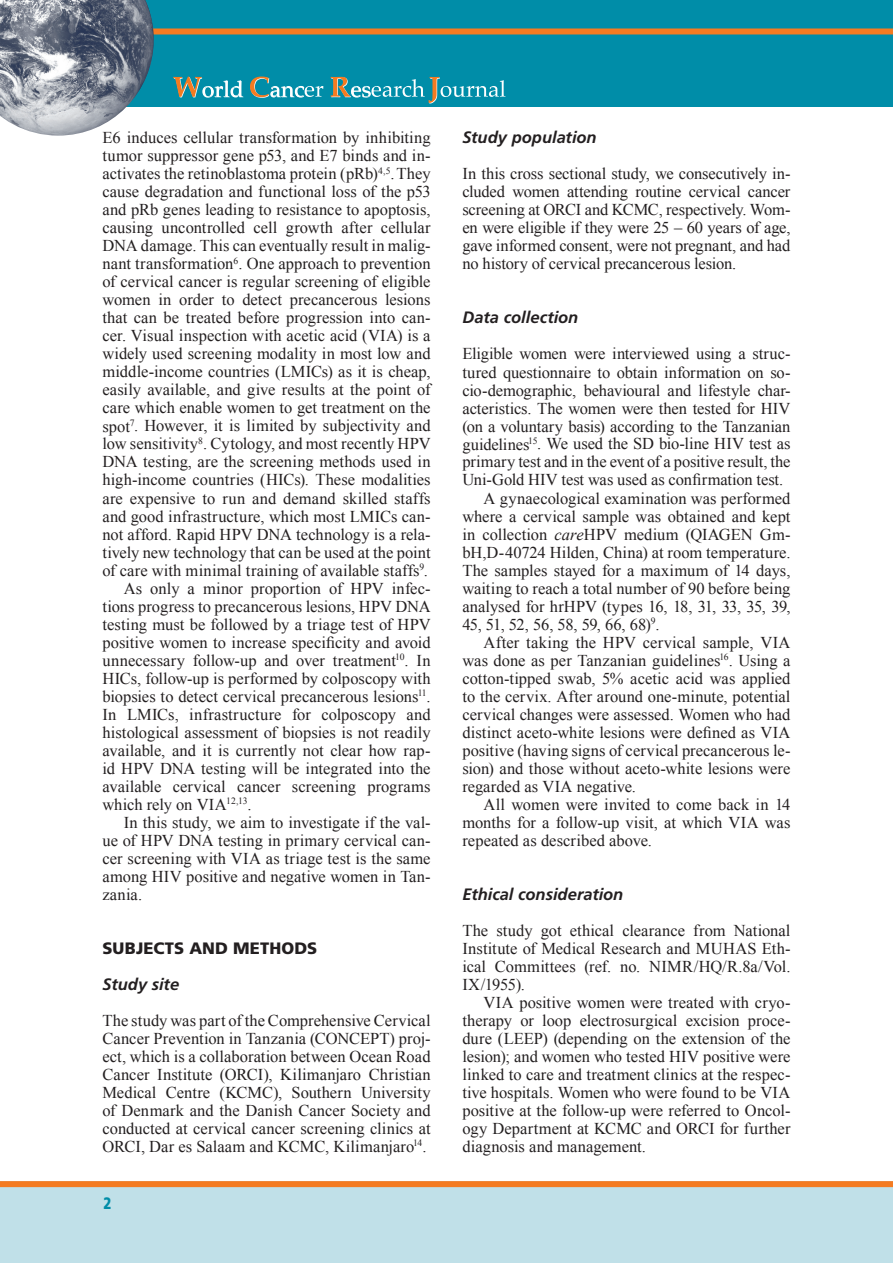
<style>
.page{position:relative;width:893px;height:1263px;background:#fff}
.page>*{position:absolute;margin:0;border:0;box-sizing:border-box;transform-origin:0 0}
.t1{font:16.5px/18px "Times New Roman";color:#231f20;text-align:justify}
.t2{font:italic 700 16.5px "Frutiger";color:#231f20}
.t3{font:16.5px "Times New Roman";letter-spacing:-.03em;color:#231f20}
.t4{font:900 16.5px "Frutiger";letter-spacing:.01em;color:#231f20}
.t5{font:900 16.5px "Frutiger";color:#008da8;scale:.8 1}
.s1{font-style:italic}
</style>
<div class="page">
<div style="left:0;top:0;width:893px;height:106px;background:#008da8"></div>
<div style="left:0;top:1181px;width:893px;height:82px;background:#c0e0e8"></div>
<div style="left:0;top:28px;width:893px;height:6px;background:#f47b21"></div>
<div style="left:0;top:1181px;width:893px;height:6px;background:#f47b21"></div>
<img style="left:0;top:0;width:154px;height:136px">
<svg style="left:173px;top:77px;width:70px;height:21px"></svg>
<svg style="left:250px;top:77px;width:73px;height:21px"></svg>
<svg style="left:331px;top:77px;width:174px;height:26px"></svg>
<p class="t1" style="left:102px;top:129px;width:330px">E6 induces cellular transformation by inhibiting</p>
<p class="t1" style="left:102px;top:147px;width:330px">tumor suppressor gene p53, and E7 binds and in-</p>
<p class="t1" style="left:102px;top:165px;width:330px">activates the retinoblastoma protein (pRb)<sup>4,5</sup>.They</p>
<p class="t1" style="left:102px;top:183px;width:330px">cause degradation and functional loss of the p53</p>
<p class="t1" style="left:102px;top:201px;width:330px">and pRb genes leading to resistance to apoptosis,</p>
<p class="t1" style="left:102px;top:219px;width:330px">causing uncontrolled cell growth after cellular</p>
<p class="t1" style="left:102px;top:237px;width:330px">DNA damage. This can eventually result in malig-</p>
<p class="t1" style="left:102px;top:255px;width:330px">nant transformation<sup>6</sup>. One approach to prevention</p>
<p class="t1" style="left:102px;top:273px;width:330px">of cervical cancer is regular screening of eligible</p>
<p class="t1" style="left:102px;top:291px;width:330px">women in order to detect precancerous lesions</p>
<p class="t1" style="left:102px;top:309px;width:330px">that can be treated before progression into can-</p>
<p class="t1" style="left:102px;top:327px;width:330px">cer. Visual inspection with acetic acid (VIA) is a</p>
<p class="t1" style="left:102px;top:345px;width:330px">widely used screening modality in most low and</p>
<p class="t1" style="left:102px;top:363px;width:330px">middle-income countries (LMICs) as it is cheap,</p>
<p class="t1" style="left:102px;top:381px;width:330px">easily available, and give results at the point of</p>
<p class="t1" style="left:102px;top:399px;width:330px">care which enable women to get treatment on the</p>
<p class="t1" style="left:102px;top:417px;width:330px">spot<sup>7</sup>. However, it is limited by subjectivity and</p>
<p class="t1" style="left:102px;top:435px;width:330px">low sensitivity<sup>8</sup>. Cytology, and most recently HPV</p>
<p class="t1" style="left:102px;top:453px;width:330px">DNA testing, are the screening methods used in</p>
<p class="t1" style="left:102px;top:471px;width:330px">high-income countries (HICs). These modalities</p>
<p class="t1" style="left:102px;top:489px;width:330px">are expensive to run and demand skilled staffs</p>
<p class="t1" style="left:102px;top:507px;width:330px">and good infrastructure, which most LMICs can-</p>
<p class="t1" style="left:102px;top:525px;width:330px">not afford. Rapid HPV DNA technology is a rela-</p>
<p class="t1" style="left:102px;top:543px;width:330px">tively new technology that can be used at the point</p>
<p class="t1" style="left:102px;top:561px;width:327px">of care with minimal training of available staffs<sup>9</sup>.</p>
<p class="t1" style="left:124px;top:579px;width:308px">As only a minor proportion of HPV infec-</p>
<p class="t1" style="left:102px;top:597px;width:330px">tions progress to precancerous lesions, HPV DNA</p>
<p class="t1" style="left:102px;top:615px;width:330px">testing must be followed by a triage test of HPV</p>
<p class="t1" style="left:102px;top:633px;width:330px">positive women to increase specificity and avoid</p>
<p class="t1" style="left:102px;top:651px;width:330px">unnecessary follow-up and over treatment<sup>10</sup>. In</p>
<p class="t1" style="left:102px;top:669px;width:330px">HICs, follow-up is performed by colposcopy with</p>
<p class="t1" style="left:102px;top:687px;width:330px">biopsies to detect cervical precancerous lesions<sup>11</sup>.</p>
<p class="t1" style="left:102px;top:705px;width:330px">In LMICs, infrastructure for colposcopy and</p>
<p class="t1" style="left:102px;top:723px;width:330px">histological assessment of biopsies is not readily</p>
<p class="t1" style="left:102px;top:741px;width:330px">available, and it is currently not clear how rap-</p>
<p class="t1" style="left:102px;top:759px;width:330px">id HPV DNA testing will be integrated into the</p>
<p class="t1" style="left:102px;top:777px;width:330px">available cervical cancer screening programs</p>
<p class="t1" style="left:102px;top:795px;width:151px">which rely on VIA<sup>12,13</sup>.</p>
<p class="t1" style="left:124px;top:813px;width:308px">In this study, we aim to investigate if the val-</p>
<p class="t1" style="left:102px;top:831px;width:330px">ue of HPV DNA testing in primary cervical can-</p>
<p class="t1" style="left:102px;top:849px;width:330px">cer screening with VIA as triage test is the same</p>
<p class="t1" style="left:102px;top:867px;width:330px">among HIV positive and negative women in Tan-</p>
<p class="t1" style="left:102px;top:885px;width:41px">zania.</p>
<p class="t4" style="left:102px;top:938px;width:216px">SUBJECTS AND METHODS</p>
<p class="t2" style="left:102px;top:974px;width:78px">Study site</p>
<p class="t1" style="left:102px;top:1011px;width:330px">The study was part of the Comprehensive Cervical Cancer Prevention in Tanzania (CONCEPT) proj&shy;ect, which is a collaboration between Ocean Road Cancer Institute (ORCI), Kilimanjaro Christian Medical Centre (KCMC), Southern University of Denmark and the Danish Cancer Society and conducted at cervical cancer screening clinics at ORCI, Dar es Salaam and KCMC, Kilimanjaro<sup>14</sup>.</p>
<p class="t5" style="left:104px;top:1193px;width:12px">2</p>
<p class="t2" style="left:462px;top:128px;width:136px">Study population</p>
<p class="t1" style="left:462px;top:165px;width:330px">In this cross sectional study, we consecutively in&shy;cluded women attending routine cervical cancer screening at ORCI and KCMC, respectively. Wom&shy;en were eligible if they were 25 – 60 years of age, gave informed consent, were not pregnant, and had no history of cervical precancerous lesion.</p>
<p class="t2" style="left:462px;top:308px;width:118px">Data collection</p>
<p class="t1" style="left:462px;top:345px;width:330px">Eligible women were interviewed using a struc-</p>
<p class="t1" style="left:462px;top:363px;width:330px">tured questionnaire to obtain information on so-</p>
<p class="t1" style="left:462px;top:381px;width:330px">cio-demographic, behavioural and lifestyle char-</p>
<p class="t1" style="left:462px;top:399px;width:330px">acteristics. The women were then tested for HIV</p>
<p class="t1" style="left:462px;top:417px;width:330px">(on a voluntary basis) according to the Tanzanian</p>
<p class="t1" style="left:462px;top:435px;width:330px">guidelines<sup>15</sup>. We used the SD bio-line HIV test as</p>
<p class="t1" style="left:462px;top:453px;width:330px">primary test and in the event of a positive result, the</p>
<p class="t1" style="left:462px;top:471px;width:322px">Uni-Gold HIV test was used as confirmation test.</p>
<p class="t1" style="left:484px;top:489px;width:308px">A gynaecological examination was performed</p>
<p class="t1" style="left:462px;top:507px;width:330px">where a cervical sample was obtained and kept</p>
<p class="t1" style="left:462px;top:525px;width:330px">in collection <span class="s1">care</span>HPV medium (QIAGEN Gm-</p>
<p class="t1" style="left:462px;top:543px;width:330px">bH,D-40724 Hilden, China) at room temperature.</p>
<p class="t1" style="left:462px;top:561px;width:330px">The samples stayed for a maximum of 14 days,</p>
<p class="t1" style="left:462px;top:579px;width:330px">waiting to reach a total number of 90 before being</p>
<p class="t1" style="left:462px;top:597px;width:330px">analysed for hrHPV (types 16, 18, 31, 33, 35, 39,</p>
<p class="t3" style="left:462px;top:613px;width:199px">45, 51, 52, 56, 58, 59, 66, 68)<sup>9</sup>.</p>
<p class="t1" style="left:484px;top:633px;width:308px">After taking the HPV cervical sample, VIA</p>
<p class="t1" style="left:462px;top:651px;width:330px">was done as per Tanzanian guidelines<sup>16</sup>. Using a</p>
<p class="t1" style="left:462px;top:669px;width:330px">cotton-tipped swab, 5% acetic acid was applied</p>
<p class="t1" style="left:462px;top:687px;width:330px">to the cervix. After around one-minute, potential</p>
<p class="t1" style="left:462px;top:705px;width:330px">cervical changes were assessed. Women who had</p>
<p class="t1" style="left:462px;top:723px;width:330px">distinct aceto-white lesions were defined as VIA</p>
<p class="t1" style="left:462px;top:741px;width:330px">positive (having signs of cervical precancerous le-</p>
<p class="t1" style="left:462px;top:759px;width:330px">sion) and those without aceto-white lesions were</p>
<p class="t1" style="left:462px;top:777px;width:175px">regarded as VIA negative.</p>
<p class="t1" style="left:484px;top:795px;width:308px">All women were invited to come back in 14</p>
<p class="t1" style="left:462px;top:813px;width:330px">months for a follow-up visit, at which VIA was</p>
<p class="t1" style="left:462px;top:831px;width:191px">repeated as described above.</p>
<p class="t2" style="left:462px;top:884px;width:163px">Ethical consideration</p>
<p class="t1" style="left:462px;top:921px;width:330px">The study got ethical clearance from National Institute of Medical Research and MUHAS Eth&shy;ical Committees (ref. no. NIMR/HQ/R.8a/Vol.<br>IX/1955).</p>
<p class="t1" style="left:462px;top:993px;width:330px;text-indent:21px">VIA positive women were treated with cryo&shy;therapy or loop electrosurgical excision proce&shy;dure (LEEP) (depending on the extension of the lesion); and women who tested HIV positive were linked to care and treatment clinics at the respec&shy;tive hospitals. Women who were found to be VIA positive at the follow-up were referred to Oncol&shy;ogy Department at KCMC and ORCI for further diagnosis and management.</p>
</div>
